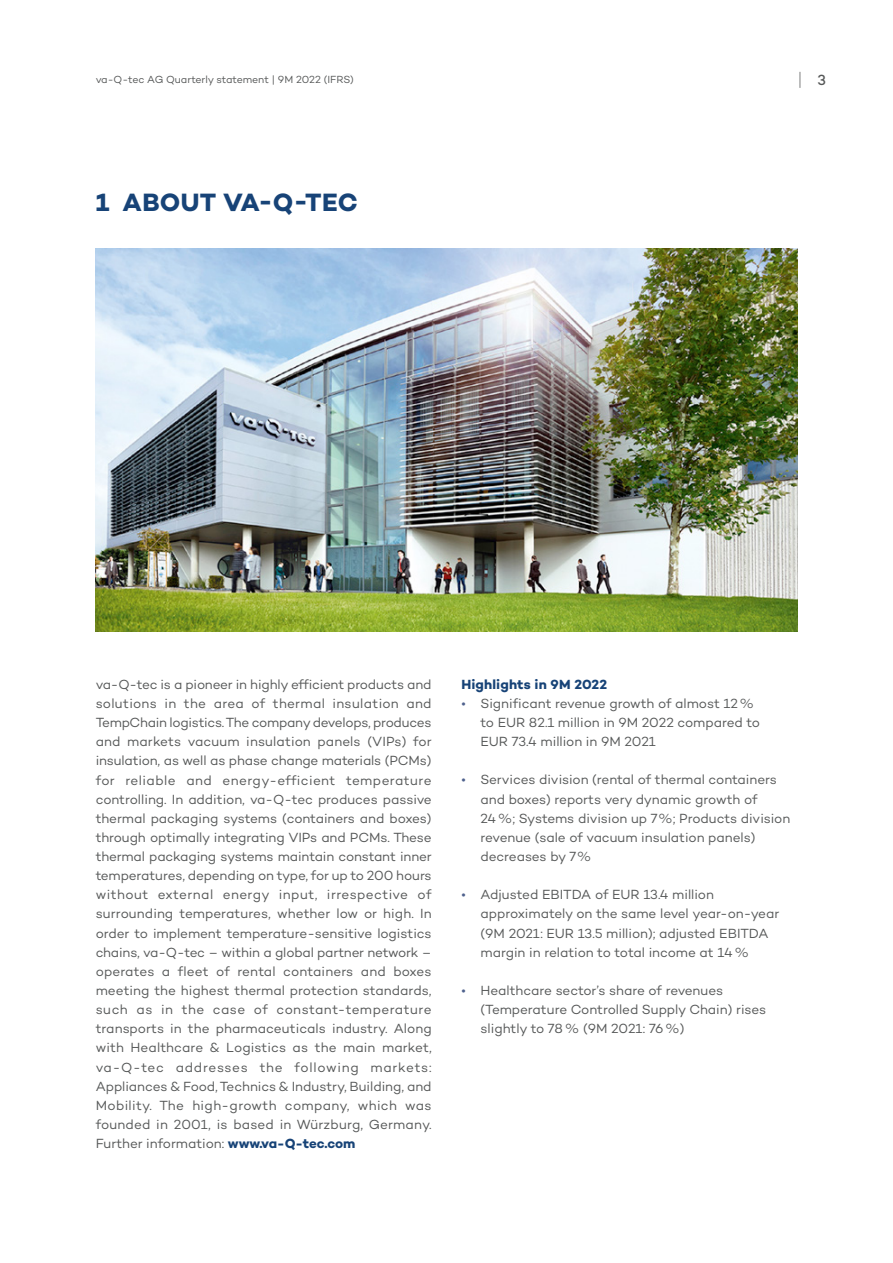
<style>
.page{position:relative;width:893px;height:1263px;background:#fff}
.page>*{position:absolute;margin:0;border:0;box-sizing:border-box;transform-origin:0 0}
.t1{font:700 25.5px "Campton";letter-spacing:.01em;color:#174377}
.t2{font:300 18px "Campton";color:#565858;scale:.83 1}
.t3{font:13.5px/19.2px "Campton";letter-spacing:-.005em;color:#565858}
.t4{font:700 13.5px "Campton";letter-spacing:.01em;color:#174377}
.t5{font:10.5px "Campton";letter-spacing:-.01em;color:#565858}
.s1{font-weight:500;font-size:15px}
.s2{font-weight:700;color:#174377}
.s3{color:#4e618d}
</style>
<div class="page">
<img style="left:96px;top:249px;width:701px;height:382px">
<p class="t5" style="left:96px;top:73px;width:260px">va-Q-tec AG Quarterly statement | 9M 2022 (IFRS)</p>
<h2 class="t2" style="left:798px;top:68px;width:35px">| <span class="s1">3</span></h2>
<h1 class="t1" style="left:96px;top:186px;width:263px">1 ABOUT VA-Q-TEC</h1>
<p class="t3" style="left:96px;top:674px;width:338px;text-align:justify">va-Q-tec is a pioneer in highly efficient products and solutions in the area of thermal insulation and TempChain logistics. The company develops, produces and markets vacuum insulation panels (VIPs) for insulation, as well as phase change materials (PCMs) for reliable and energy-efficient temperature controlling. In addition, va-Q-tec produces passive thermal packaging systems (containers and boxes) through optimally integrating VIPs and PCMs. These thermal packaging systems maintain constant inner temperatures, depending on type, for up to 200 hours without external energy input, irrespective of surrounding temperatures, whether low or high. In order to implement temperature-sensitive logistics chains, va-Q-tec – within a global partner network – operates a fleet of rental containers and boxes meeting the highest thermal protection standards, such as in the case of constant-temperature transports in the pharmaceuticals industry. Along with Healthcare &amp; Logistics as the main market, va-Q-tec addresses the following markets:<br>Appliances &amp; Food, Technics &amp; Industry, Building, and Mobility. The high-growth company, which was founded in 2001, is based in Würzburg, Germany.<br>Further information: <span class="s2">www.va-Q-tec.com</span></p>
<p class="t4" style="left:461px;top:675px;width:147px">Highlights in 9M 2022</p>
<p class="t3" style="left:480px;top:693px;width:281px;text-indent:-19px"><span class="s3">•</span> Significant revenue growth of almost 12% to EUR 82.1 million in 9M 2022 compared to<br>EUR 73.4 million in 9M 2021</p>
<p class="t3" style="left:480px;top:770px;width:311px;text-indent:-19px"><span class="s3">•</span> Services division (rental of thermal containers and boxes) reports very dynamic growth of 24%; Systems division up 7%; Products division revenue (sale of vacuum insulation panels) decreases by 7%</p>
<p class="t3" style="left:480px;top:885px;width:300px;text-indent:-19px"><span class="s3">•</span> Adjusted EBITDA of EUR 13.4 million approximately on the same level year-on-year (9M 2021: EUR 13.5 million); adjusted EBITDA margin in relation to total income at 14%</p>
<p class="t3" style="left:480px;top:980px;width:287px;text-indent:-19px"><span class="s3">•</span> Healthcare sector’s share of revenues (Temperature Controlled Supply Chain) rises slightly to 78% (9M 2021: 76%)</p>
</div>
